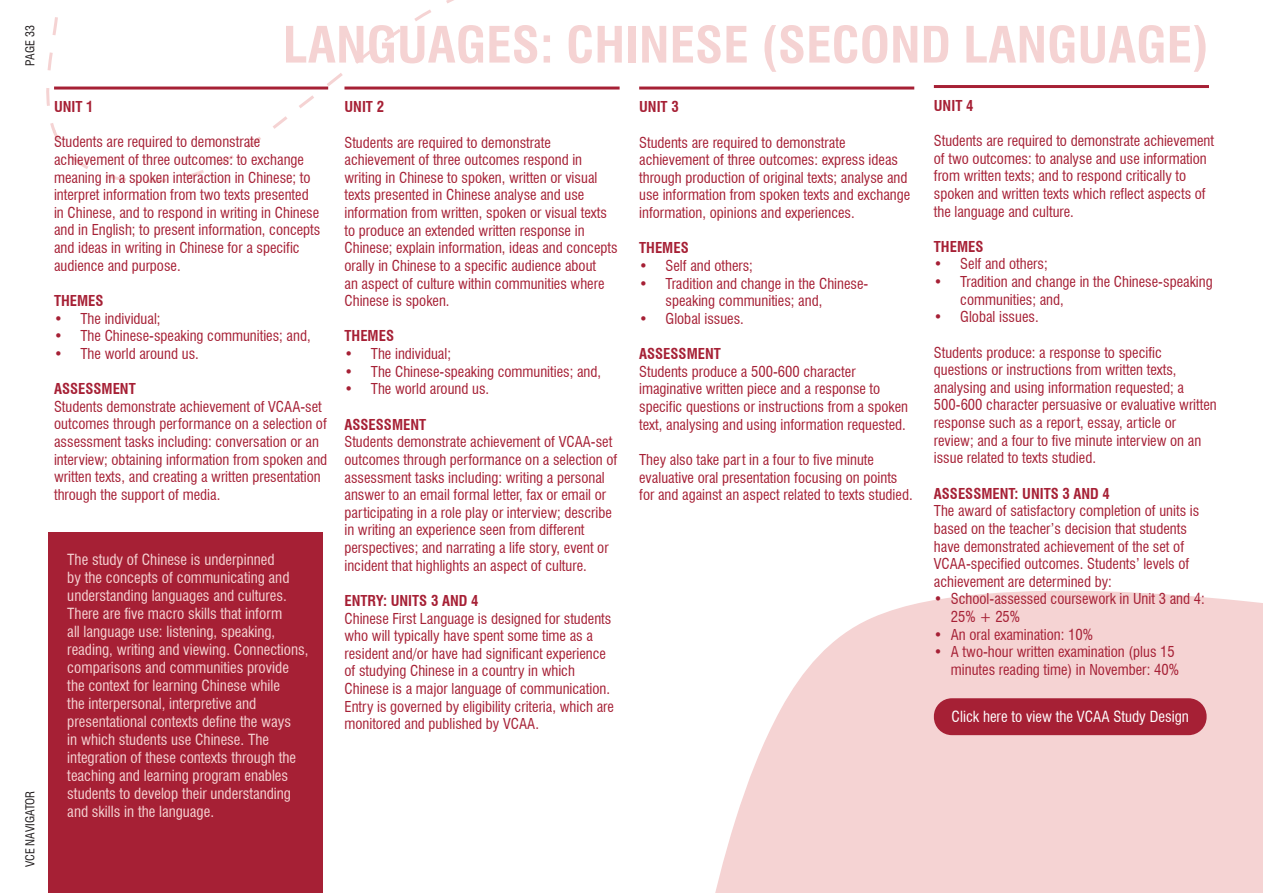
<style>
.page{position:relative;width:1263px;height:893px;background:#fff}
.page>*{position:absolute;margin:0;border:0;box-sizing:border-box;transform-origin:0 0}
.t1{font:700 condensed 48.75px "Swiss 721 BT";color:#f5d3d3;scale:1.06 1}
.Body{font:condensed 15px/18px "Swiss 721 BT";color:#f5d3d3}
.Body-2{font:condensed 15px "Swiss 721 BT";color:#fff}
.Body-3{font:condensed 14.7px/17.7px "Swiss 721 BT";color:#a62035}
.Body-4{font:700 condensed 14.7px "Swiss 721 BT";color:#a62035}
.t2{font:condensed 12px "Swiss 721 BT";color:#231f20}
</style>
<div class="page">
<svg style="left:715px;top:590px;width:548px;height:303px;background:#f6d8d8"></svg>
<svg style="left:119px;top:180px;width:47px;height:3px"></svg>
<svg style="left:46px;top:0;width:888px;height:180px"></svg>
<hr style="left:54px;top:87px;width:274px;height:3px;background:#a62035">
<hr style="left:934px;top:85px;width:275px;height:3px;background:#a62035">
<hr style="left:344px;top:87px;width:276px;height:3px;background:#a62035">
<hr style="left:639px;top:87px;width:275px;height:3px;background:#a62035">
<div style="left:48px;top:532px;width:274px;height:361px;background:#a62035"></div>
<div style="left:934px;top:698px;width:272px;height:37px;background:#a62035;border-radius:18px"></div>
<p class="t2" style="left:23px;top:66px;width:42px;rotate:-90deg">PAGE 33</p>
<p class="t2" style="left:23px;top:867px;width:78px;rotate:-90deg">VCE NAVIGATOR</p>
<p class="t1" style="left:283px;top:16px;width:875px">LANGUAGES: CHINESE (SECOND LANGUAGE)</p>
<p class="Body-4" style="left:54px;top:98px;width:41px">UNIT 1</p>
<p class="Body-3" style="left:54px;top:133px;width:268px">Students are required to demonstrate achievement of three outcomes: to exchange meaning in a spoken interaction in Chinese; to interpret information from two texts presented in Chinese, and to respond in writing in Chinese and in English; to present information, concepts and ideas in writing in Chinese for a specific audience and purpose.</p>
<p class="Body-4" style="left:54px;top:292px;width:51px">THEMES</p>
<p class="Body-3" style="left:54px;top:309px;width:108px">• The individual;</p>
<p class="Body-3" style="left:54px;top:327px;width:258px">• The Chinese-speaking communities; and,</p>
<p class="Body-3" style="left:54px;top:345px;width:146px">• The world around us.</p>
<p class="Body-4" style="left:54px;top:380px;width:83px">ASSESSMENT</p>
<p class="Body-3" style="left:54px;top:398px;width:275px">Students demonstrate achievement of VCAA-set outcomes through performance on a selection of assessment tasks including: conversation or an interview; obtaining information from spoken and written texts, and creating a written presentation through the support of media.</p>
<p class="Body" style="left:67px;top:550px;width:243px">The study of Chinese is underpinned<br>by the concepts of communicating and understanding languages and cultures.<br>There are five macro skills that inform<br>all language use: listening, speaking, reading, writing and viewing. Connections, comparisons and communities provide the context for learning Chinese while<br>the interpersonal, interpretive and presentational contexts define the ways<br>in which students use Chinese. The integration of these contexts through the teaching and learning program enables students to develop their understanding and skills in the language.</p>
<p class="Body-4" style="left:344px;top:98px;width:41px">UNIT 2</p>
<p class="Body-3" style="left:344px;top:133px;width:275px">Students are required to demonstrate achievement of three outcomes respond in writing in Chinese to spoken, written or visual texts presented in Chinese analyse and use information from written, spoken or visual texts to produce an extended written response in Chinese; explain information, ideas and concepts orally in Chinese to a specific audience about<br>an aspect of culture within communities where Chinese is spoken.</p>
<p class="Body-4" style="left:344px;top:327px;width:51px">THEMES</p>
<p class="Body-3" style="left:344px;top:345px;width:108px">• The individual;</p>
<p class="Body-3" style="left:344px;top:363px;width:258px">• The Chinese-speaking communities; and,</p>
<p class="Body-3" style="left:344px;top:380px;width:146px">• The world around us.</p>
<p class="Body-4" style="left:344px;top:415px;width:83px">ASSESSMENT</p>
<p class="Body-3" style="left:344px;top:433px;width:274px">Students demonstrate achievement of VCAA-set outcomes through performance on a selection of assessment tasks including: writing a personal answer to an email formal letter, fax or email or participating in a role play or interview; describe in writing an experience seen from different perspectives; and narrating a life story, event or incident that highlights an aspect of culture.</p>
<p class="Body-4" style="left:344px;top:592px;width:135px">ENTRY: UNITS 3 AND 4</p>
<p class="Body-3" style="left:344px;top:609px;width:271px">Chinese First Language is designed for students who will typically have spent some time as a resident and/or have had significant experience of studying Chinese in a country in which Chinese is a major language of communication.<br>Entry is governed by eligibility criteria, which are monitored and published by VCAA.</p>
<p class="Body-4" style="left:639px;top:98px;width:41px">UNIT 3</p>
<p class="Body-3" style="left:639px;top:133px;width:273px">Students are required to demonstrate achievement of three outcomes: express ideas through production of original texts; analyse and use information from spoken texts and exchange information, opinions and experiences.</p>
<p class="Body-4" style="left:639px;top:239px;width:51px">THEMES</p>
<p class="Body-3" style="left:639px;top:257px;width:115px">• Self and others;</p>
<p class="Body-3" style="left:666px;top:274px;width:204px;text-indent:-26px">• Tradition and change in the Chinese&shy;speaking communities; and,</p>
<p class="Body-3" style="left:639px;top:310px;width:106px">• Global issues.</p>
<p class="Body-4" style="left:639px;top:345px;width:83px">ASSESSMENT</p>
<p class="Body-3" style="left:639px;top:363px;width:270px">Students produce a 500-600 character imaginative written piece and a response to specific questions or instructions from a spoken text, analysing and using information requested.</p>
<p class="Body-3" style="left:639px;top:451px;width:275px">They also take part in a four to five minute evaluative oral presentation focusing on points for and against an aspect related to texts studied.</p>
<p class="Body-4" style="left:934px;top:97px;width:41px">UNIT 4</p>
<p class="Body-3" style="left:934px;top:132px;width:282px">Students are required to demonstrate achievement of two outcomes: to analyse and use information from written texts; and to respond critically to spoken and written texts which reflect aspects of the language and culture.</p>
<p class="Body-4" style="left:934px;top:238px;width:51px">THEMES</p>
<p class="Body-3" style="left:934px;top:255px;width:115px">• Self and others;</p>
<p class="Body-3" style="left:960px;top:273px;width:254px;text-indent:-26px">• Tradition and change in the Chinese-speaking communities; and,</p>
<p class="Body-3" style="left:934px;top:308px;width:106px">• Global issues.</p>
<p class="Body-3" style="left:934px;top:343px;width:284px">Students produce: a response to specific questions or instructions from written texts, analysing and using information requested; a 500-600 character persuasive or evaluative written response such as a report, essay, article or review; and a four to five minute interview on an issue related to texts studied.</p>
<p class="Body-4" style="left:934px;top:484px;width:178px">ASSESSMENT: UNITS 3 AND 4</p>
<p class="Body-3" style="left:934px;top:502px;width:267px">The award of satisfactory completion of units is based on the teacher’s decision that students have demonstrated achievement of the set of VCAA-specified outcomes. Students’ levels of achievement are determined by:</p>
<p class="Body-3" style="left:951px;top:590px;width:255px;text-indent:-17px">• School-assessed coursework in Unit 3 and 4:<br>25% + 25%</p>
<p class="Body-3" style="left:934px;top:625px;width:161px">• An oral examination: 10%</p>
<p class="Body-3" style="left:934px;top:643px;width:247px;text-align:right">• A two-hour written examination (plus 15 minutes reading time) in November: 40%</p>
<p class="Body-2" style="left:951px;top:708px;width:239px">Click here to view the VCAA Study Design</p>
</div>
